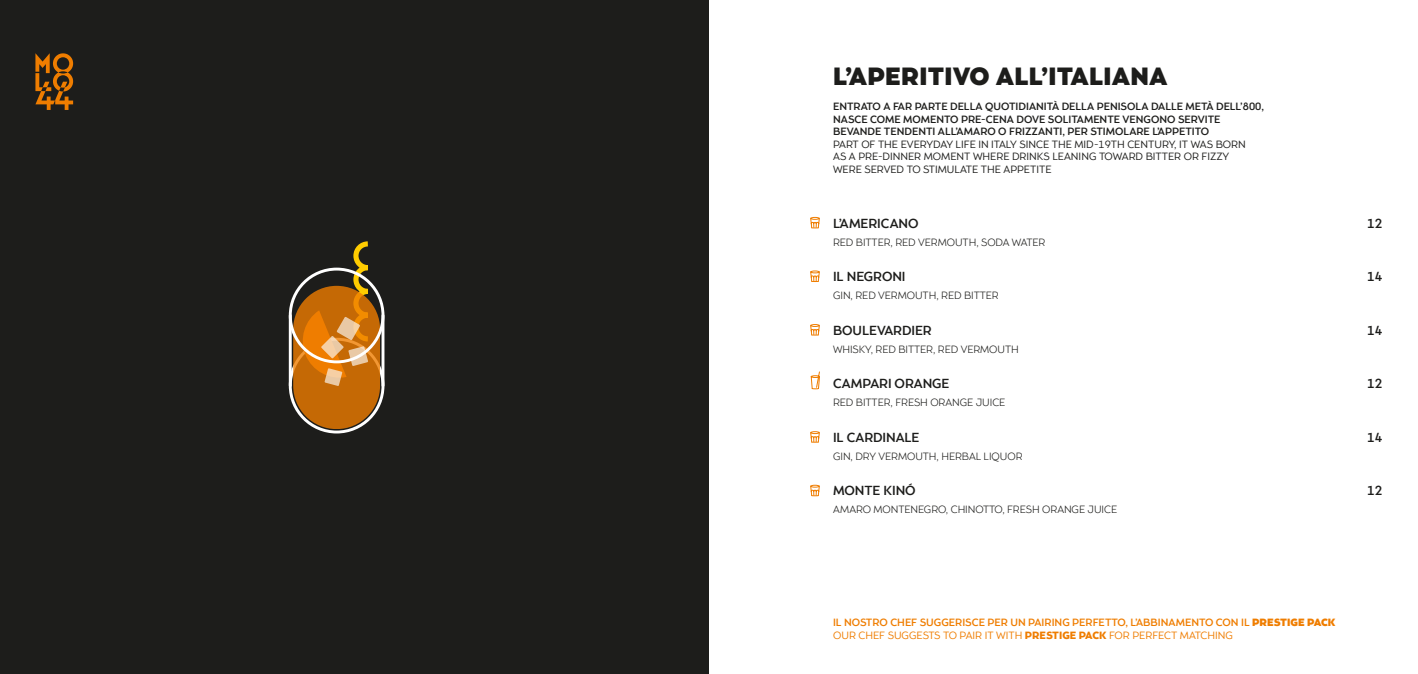
<style>
.page{position:relative;width:1418px;height:674px;background:#fff}
.page>*{position:absolute;margin:0;border:0;box-sizing:border-box;transform-origin:0 0}
.t1{font:900 23.75px "Remo Plus Pro";letter-spacing:.01em;color:#1d1d1b}
.t2{font:600 12.5px "Remo Plus Pro";letter-spacing:-.005em;color:#1d1d1b}
.t3{font:10px "Remo Plus Pro Blond";letter-spacing:-.005em;color:#1d1d1b}
.t4{font:600 10px/12.5px "Remo Plus Pro";color:#1d1d1b}
.t5{font:10px/12.5px "Remo Plus Pro";color:#1d1d1b}
.t6{font:600 10px "Remo Plus Pro";color:#ef7d00}
.t7{font:10px "Remo Plus Pro";color:#ef7d00}
.s1{font-weight:900}
.s2{font-weight:800}
</style>
<div class="page">
<div style="left:0;top:0;width:709px;height:673px;background:#1d1d1b"></div>
<div style="left:289px;top:337px;width:95px;height:96px;border:3px solid #fff;border-radius:50%"></div>
<hr style="left:289px;top:315px;width:3px;height:70px;background:#fff">
<hr style="left:381px;top:315px;width:3px;height:70px;background:#fff">
<svg style="left:293px;top:241px;width:87px;height:188px"></svg>
<div style="left:289px;top:267px;width:95px;height:96px;border:3px solid #fff;border-radius:50%"></div>
<svg style="left:35px;top:53px;width:38px;height:57px"></svg>
<svg style="left:810px;top:216px;width:10px;height:13px"></svg>
<svg style="left:810px;top:270px;width:10px;height:12px"></svg>
<svg style="left:810px;top:431px;width:10px;height:12px"></svg>
<svg style="left:810px;top:324px;width:10px;height:12px"></svg>
<svg style="left:810px;top:484px;width:10px;height:12px"></svg>
<svg style="left:810px;top:371px;width:10px;height:18px"></svg>
<p class="t1" style="left:833px;top:60px;width:336px">L’APERITIVO ALL’ITALIANA</p>
<p class="t4" style="left:833px;top:100px;width:432px">ENTRATO A FAR PARTE DELLA QUOTIDIANITÀ DELLA PENISOLA DALLE METÀ DELL’800,<br>NASCE COME MOMENTO PRE-CENA DOVE SOLITAMENTE VENGONO SERVITE<br>BEVANDE TENDENTI ALL’AMARO O FRIZZANTI, PER STIMOLARE L’APPETITO</p>
<p class="t5" style="left:833px;top:137px;width:414px">PART OF THE EVERYDAY LIFE IN ITALY SINCE THE MID-19TH CENTURY, IT WAS BORN<br>AS A PRE-DINNER MOMENT WHERE DRINKS LEANING TOWARD BITTER OR FIZZY<br>WERE SERVED TO STIMULATE THE APPETITE</p>
<p class="t2" style="left:833px;top:214px;width:87px">L’AMERICANO</p>
<p class="t2" style="left:1366px;top:214px;width:17px">12</p>
<p class="t3" style="left:833px;top:235px;width:214px">RED BITTER, RED VERMOUTH, SODA WATER</p>
<p class="t2" style="left:833px;top:268px;width:74px">IL NEGRONI</p>
<p class="t2" style="left:1366px;top:268px;width:17px">14</p>
<p class="t3" style="left:833px;top:288px;width:167px">GIN, RED VERMOUTH, RED BITTER</p>
<p class="t2" style="left:833px;top:321px;width:100px">BOULEVARDIER</p>
<p class="t2" style="left:1366px;top:321px;width:17px">14</p>
<p class="t3" style="left:833px;top:342px;width:187px">WHISKY, RED BITTER, RED VERMOUTH</p>
<p class="t2" style="left:833px;top:375px;width:118px">CAMPARI ORANGE</p>
<p class="t2" style="left:1366px;top:375px;width:17px">12</p>
<p class="t3" style="left:833px;top:395px;width:174px">RED BITTER, FRESH ORANGE JUICE</p>
<p class="t2" style="left:833px;top:428px;width:88px">IL CARDINALE</p>
<p class="t2" style="left:1366px;top:428px;width:17px">14</p>
<p class="t3" style="left:833px;top:449px;width:191px">GIN, DRY VERMOUTH, HERBAL LIQUOR</p>
<p class="t2" style="left:833px;top:482px;width:84px">MONTE KINÓ</p>
<p class="t2" style="left:1366px;top:482px;width:17px">12</p>
<p class="t3" style="left:833px;top:502px;width:285px">AMARO MONTENEGRO, CHINOTTO, FRESH ORANGE JUICE</p>
<p class="t6" style="left:833px;top:615px;width:504px">IL NOSTRO CHEF SUGGERISCE PER UN PAIRING PERFETTO, L’ABBINAMENTO CON IL <span class="s1">PRESTIGE PACK</span></p>
<p class="t7" style="left:833px;top:627px;width:401px">OUR CHEF SUGGESTS TO PAIR IT WITH <span class="s2">PRESTIGE PACK</span> FOR PERFECT MATCHING</p>
</div>
